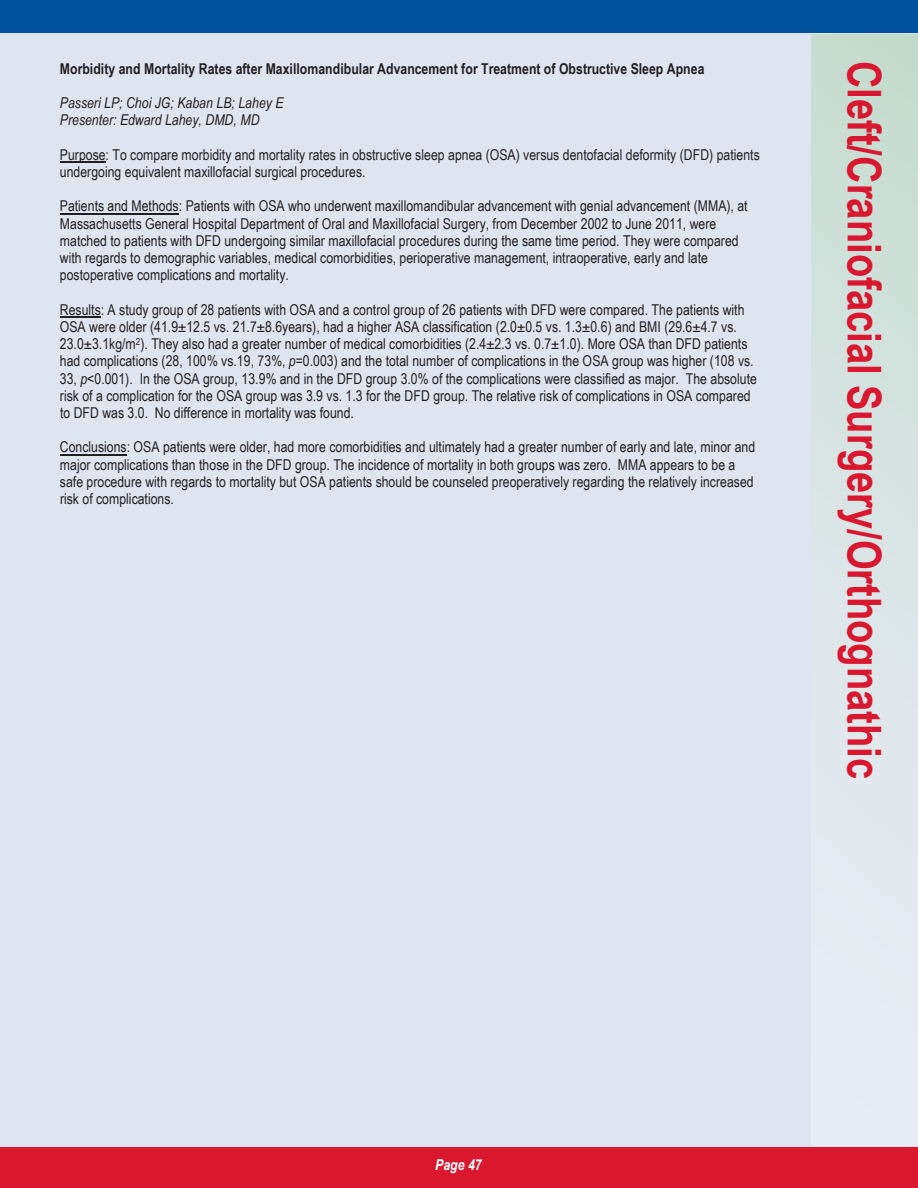
<style>
.page{position:relative;width:918px;height:1188px;background:#dfe4f1}
.page>*{position:absolute;margin:0;border:0;box-sizing:border-box;transform-origin:0 0}
.t1{font:700 46.5px "Arial Narrow";color:#d9172f}
.t2{font:15px/17.2px "Arial Narrow";color:#231f20}
.t3{font:700 15px "Arial Narrow";color:#231f20}
.t4{font:italic 15px/17.2px "Arial Narrow";color:#231f20}
.t5{font:italic 700 15px "Arial Narrow";color:#fff}
.s1{font-style:italic}
</style>
<div class="page">
<div style="left:1px;top:1147px;width:917px;height:41px;background:#d9172f"></div>
<hr style="left:0;top:1147px;width:2px;height:41px;background:#d9172f">
<div style="left:0;top:0;width:918px;height:32px;background:#01539e"></div>
<div style="left:812px;top:34px;width:106px;height:1111px;background:linear-gradient(to bottom,#c8dcd1,#edeefa)"></div>
<hr style="left:60px;top:161px;width:46px;height:1px;background:#231f20">
<hr style="left:60px;top:213px;width:119px;height:1px;background:#231f20">
<hr style="left:60px;top:316px;width:41px;height:1px;background:#231f20">
<hr style="left:60px;top:454px;width:67px;height:1px;background:#231f20">
<p class="t3" style="left:60px;top:57px;width:646px">Morbidity and Mortality Rates after Maxillomandibular Advancement for Treatment of Obstructive Sleep Apnea</p>
<p class="t4" style="left:60px;top:94px;width:225px">Passeri LP; Choi JG; Kaban LB; Lahey E<br>Presenter: Edward Lahey, DMD, MD</p>
<p class="t2" style="left:60px;top:145px;width:701px">Purpose: To compare morbidity and mortality rates in obstructive sleep apnea (OSA) versus dentofacial deformity (DFD) patients undergoing equivalent maxillofacial surgical procedures.</p>
<p class="t2" style="left:60px;top:197px;width:689px">Patients and Methods: Patients with OSA who underwent maxillomandibular advancement with genial advancement (MMA), at Massachusetts General Hospital Department of Oral and Maxillofacial Surgery, from December 2002 to June 2011, were matched to patients with DFD undergoing similar maxillofacial procedures during the same time period. They were compared with regards to demographic variables, medical comorbidities, perioperative management, intraoperative, early and late postoperative complications and mortality.</p>
<p class="t2" style="left:60px;top:300px;width:699px">Results: A study group of 28 patients with OSA and a control group of 26 patients with DFD were compared. The patients with OSA were older (41.9±12.5 vs. 21.7±8.6years), had a higher ASA classification (2.0±0.5 vs. 1.3±0.6) and BMI (29.6±4.7 vs.<br>23.0±3.1kg/m<sup>2</sup>). They also had a greater number of medical comorbidities (2.4±2.3 vs. 0.7±1.0). More OSA than DFD patients had complications (28, 100% vs.19, 73%, <span class="s1">p</span>=0.003) and the total number of complications in the OSA group was higher (108 vs.<br>33, <span class="s1">p</span>&lt;0.001). In the OSA group, 13.9% and in the DFD group 3.0% of the complications were classified as major. The absolute risk of a complication for the OSA group was 3.9 vs. 1.3 for the DFD group. The relative risk of complications in OSA compared to DFD was 3.0. No difference in mortality was found.</p>
<p class="t2" style="left:60px;top:438px;width:697px">Conclusions: OSA patients were older, had more comorbidities and ultimately had a greater number of early and late, minor and major complications than those in the DFD group. The incidence of mortality in both groups was zero. MMA appears to be a safe procedure with regards to mortality but OSA patients should be counseled preoperatively regarding the relatively increased risk of complications.</p>
<p class="t1" style="left:899px;top:61px;width:720px;rotate:90deg">Cleft/Craniofacial Surgery/Orthognathic</p>
<p class="t5" style="left:435px;top:1154px;width:48px">Page 47</p>
</div>
